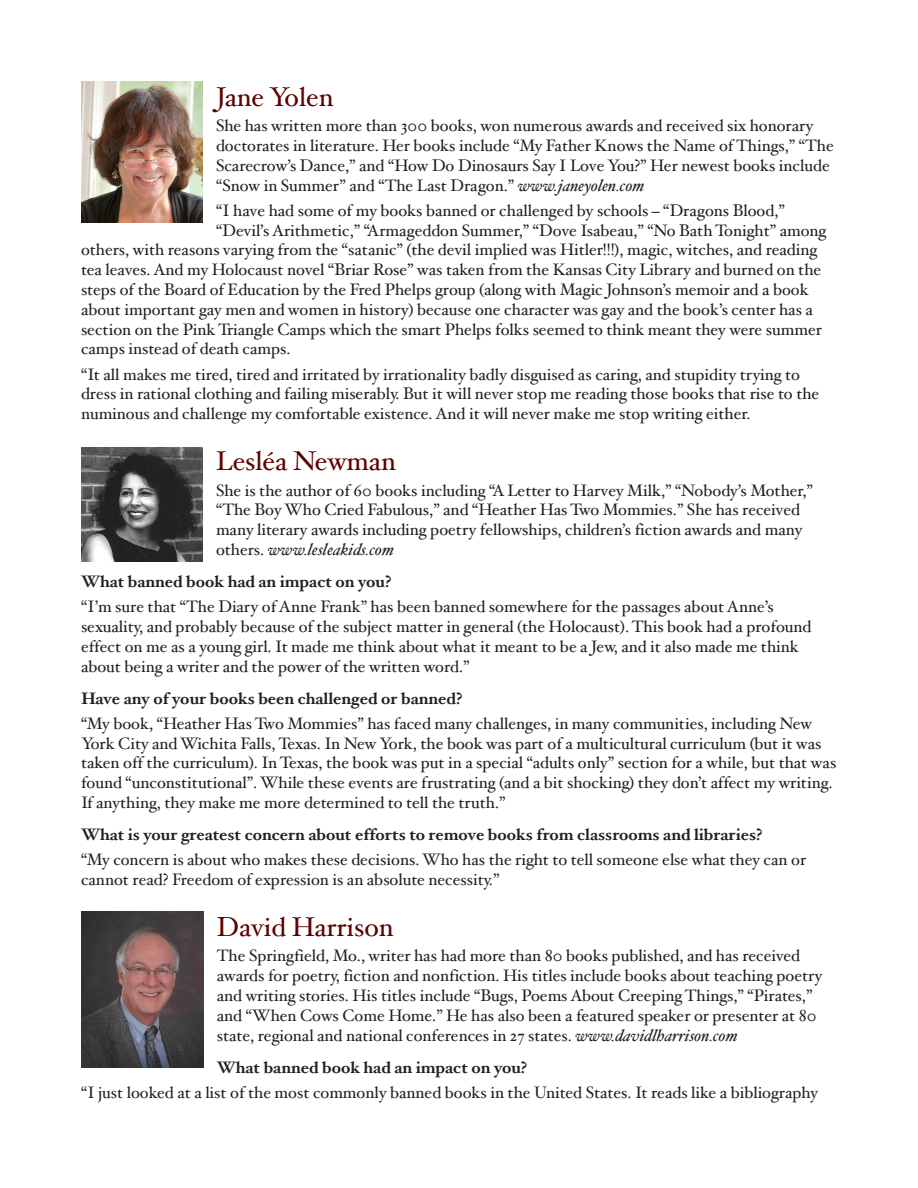
<style>
.page{position:relative;width:918px;height:1188px;background:#fff}
.page>*{position:absolute;margin:0;border:0;box-sizing:border-box;transform-origin:0 0}
.t1{font:27px "Hoefler Text Roman";color:#5d0000}
.t2{font:16.5px/19.8px "Hoefler Text Roman";color:#231f20}
.t3{font:700 16.5px "Hoefler Text";color:#231f20}
.s1{font-family:"Hoefler Text";font-style:italic}
</style>
<div class="page">
<img style="left:81px;top:912px;width:122px;height:155px">
<img style="left:81px;top:447px;width:121px;height:115px">
<img style="left:81px;top:81px;width:121px;height:141px">
<p class="t1" style="left:216px;top:81px;width:119px">Jane Yolen</p>
<p class="t2" style="left:216px;top:116px;width:619px">She has written more than 300 books, won numerous awards and received six honorary doctorates in literature. Her books include “My Father Knows the Name of Things,” “The Scarecrow’s Dance,” and “How Do Dinosaurs Say I Love You?” Her newest books include “Snow in Summer” and “The Last Dragon.” <span class="s1">www.janeyolen.com</span></p>
<p class="t2" style="left:216px;top:201px;width:570px">“I have had some of my books banned or challenged by schools – “Dragons Blood,”</p>
<p class="t2" style="left:216px;top:221px;width:612px">“Devil’s Arithmetic,” “Armageddon Summer,” “Dove Isabeau,” “No Bath Tonight” among</p>
<p class="t2" style="left:81px;top:240px;width:738px">others, with reasons varying from the “satanic” (the devil implied was Hitler!!!), magic, witches, and reading</p>
<p class="t2" style="left:81px;top:260px;width:742px">tea leaves. And my Holocaust novel “Briar Rose” was taken from the Kansas City Library and burned on the</p>
<p class="t2" style="left:81px;top:280px;width:729px">steps of the Board of Education by the Fred Phelps group (along with Magic Johnson’s memoir and a book</p>
<p class="t2" style="left:81px;top:300px;width:733px">about important gay men and women in history) because one character was gay and the book’s center has a</p>
<p class="t2" style="left:81px;top:320px;width:743px">section on the Pink Triangle Camps which the smart Phelps folks seemed to think meant they were summer</p>
<p class="t2" style="left:81px;top:339px;width:211px">camps instead of death camps.</p>
<p class="t2" style="left:81px;top:365px;width:740px">“It all makes me tired, tired and irritated by irrationality badly disguised as caring, and stupidity trying to dress in rational clothing and failing miserably. But it will never stop me reading those books that rise to the numinous and challenge my comfortable existence. And it will never make me stop writing either.</p>
<p class="t1" style="left:216px;top:445px;width:181px">Lesléa Newman</p>
<p class="t2" style="left:216px;top:481px;width:598px">She is the author of 60 books including “A Letter to Harvey Milk,” “Nobody’s Mother,” “The Boy Who Cried Fabulous,” and “Heather Has Two Mommies.” She has received many literary awards including poetry fellowships, children’s fiction awards and many others. <span class="s1">www.lesleakids.com</span></p>
<p class="t3" style="left:81px;top:571px;width:312px">What banned book had an impact on you?</p>
<p class="t2" style="left:81px;top:597px;width:732px">“I’m sure that “The Diary of Anne Frank” has been banned somewhere for the passages about Anne’s sexuality, and probably because of the subject matter in general (the Holocaust). This book had a profound effect on me as a young girl. It made me think about what it meant to be a Jew, and it also made me think about being a writer and the power of the written word.”</p>
<p class="t3" style="left:81px;top:688px;width:383px">Have any of your books been challenged or banned?</p>
<p class="t2" style="left:81px;top:714px;width:757px">“My book, “Heather Has Two Mommies” has faced many challenges, in many communities, including New York City and Wichita Falls, Texas. In New York, the book was part of a multicultural curriculum (but it was taken off the curriculum). In Texas, the book was put in a special “adults only” section for a while, but that was found “unconstitutional”. While these events are frustrating (and a bit shocking) they don’t affect my writing.<br>If anything, they make me more determined to tell the truth.”</p>
<p class="t3" style="left:81px;top:824px;width:683px">What is your greatest concern about efforts to remove books from classrooms and libraries?</p>
<p class="t2" style="left:81px;top:850px;width:727px">“My concern is about who makes these decisions. Who has the right to tell someone else what they can or cannot read? Freedom of expression is an absolute necessity.”</p>
<p class="t1" style="left:217px;top:911px;width:178px">David Harrison</p>
<p class="t2" style="left:217px;top:947px;width:607px">The Springfield, Mo., writer has had more than 80 books published, and has received awards for poetry, fiction and nonfiction. His titles include books about teaching poetry and writing stories. His titles include “Bugs, Poems About Creeping Things,” “Pirates,” and “When Cows Come Home.” He has also been a featured speaker or presenter at 80 state, regional and national conferences in 27 states. <span class="s1">www.davidlharrison.com</span></p>
<p class="t3" style="left:217px;top:1057px;width:312px">What banned book had an impact on you?</p>
<p class="t2" style="left:81px;top:1083px;width:739px">“I just looked at a list of the most commonly banned books in the United States. It reads like a bibliography</p>
</div>
